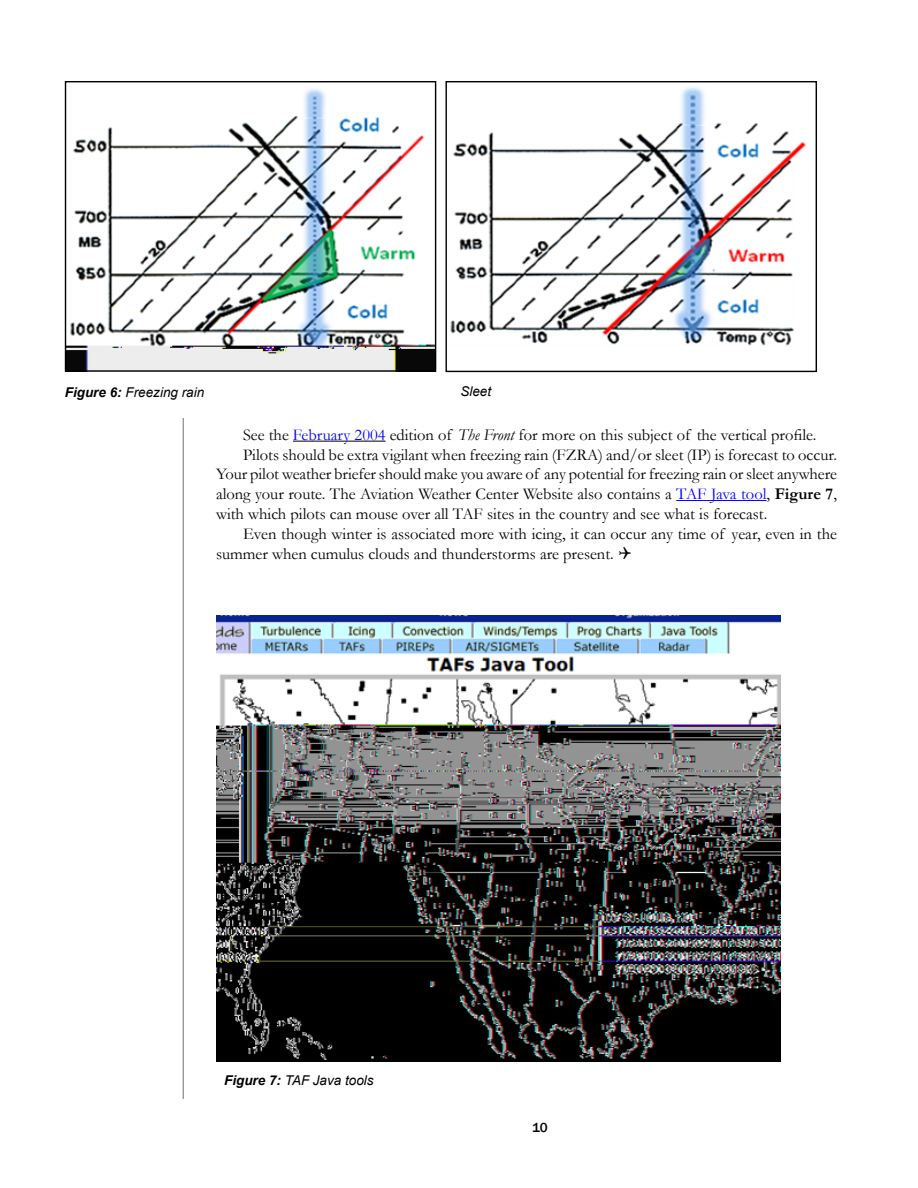
<style>
.page{position:relative;width:918px;height:1188px;background:#fff}
.page>*{position:absolute;margin:0;border:0;box-sizing:border-box;transform-origin:0 0}
.t1{font:16.5px "Garamond";color:#000}
.t2{font:italic 13.5px "Arial";color:#000}
.t3{font:500 13.5px "Franklin Gothic";color:#000}
.s1{font-weight:700}
.s2{color:#00f}
.s3{font-style:italic}
</style>
<div class="page">
<hr style="left:183px;top:87px;width:1px;height:1012px;background:#6d6f71">
<div style="left:170px;top:62px;width:24px;height:355px;background:#fff"></div>
<hr style="left:293px;top:441px;width:93px;height:1px;background:#000">
<hr style="left:676px;top:500px;width:91px;height:1px;background:#00f">
<img style="left:67px;top:88px;width:367px;height:282px">
<div style="left:65px;top:81px;width:371px;height:291px;border:1px solid #000"></div>
<img style="left:450px;top:87px;width:356px;height:259px">
<div style="left:446px;top:81px;width:371px;height:291px;border:1px solid #000"></div>
<img style="left:216px;top:615px;width:564px;height:446px">
<p class="t2" style="left:65px;top:384px;width:141px"><span class="s1">Figure 6:</span> Freezing rain</p>
<p class="t2" style="left:460px;top:382px;width:32px">Sleet</p>
<p class="t1" style="left:243px;top:424px;width:575px">See the <span class="s2">February 2004</span> edition of <span class="s3">The Front</span> for more on this subject of the vertical profile.</p>
<p class="t1" style="left:243px;top:443px;width:595px">Pilots should be extra vigilant when freezing rain (FZRA) and/or sleet (IP) is forecast to occur.</p>
<p class="t1" style="left:216px;top:463px;width:623px">Your pilot weather briefer should make you aware of any potential for freezing rain or sleet anywhere</p>
<p class="t1" style="left:216px;top:483px;width:623px">along your route. The Aviation Weather Center Website also contains a <span class="s2">TAF Java tool</span>, <span class="s1">Figure 7</span>,</p>
<p class="t1" style="left:216px;top:503px;width:553px">with which pilots can mouse over all TAF sites in the country and see what is forecast.</p>
<p class="t1" style="left:243px;top:523px;width:595px">Even though winter is associated more with icing, it can occur any time of year, even in the</p>
<p class="t1" style="left:216px;top:542px;width:399px">summer when cumulus clouds and thunderstorms are present.</p>
<p class="t2" style="left:224px;top:1072px;width:151px"><span class="s1">Figure 7:</span> TAF Java tools</p>
<p class="t3" style="left:532px;top:1119px;width:17px">10</p>
</div>
